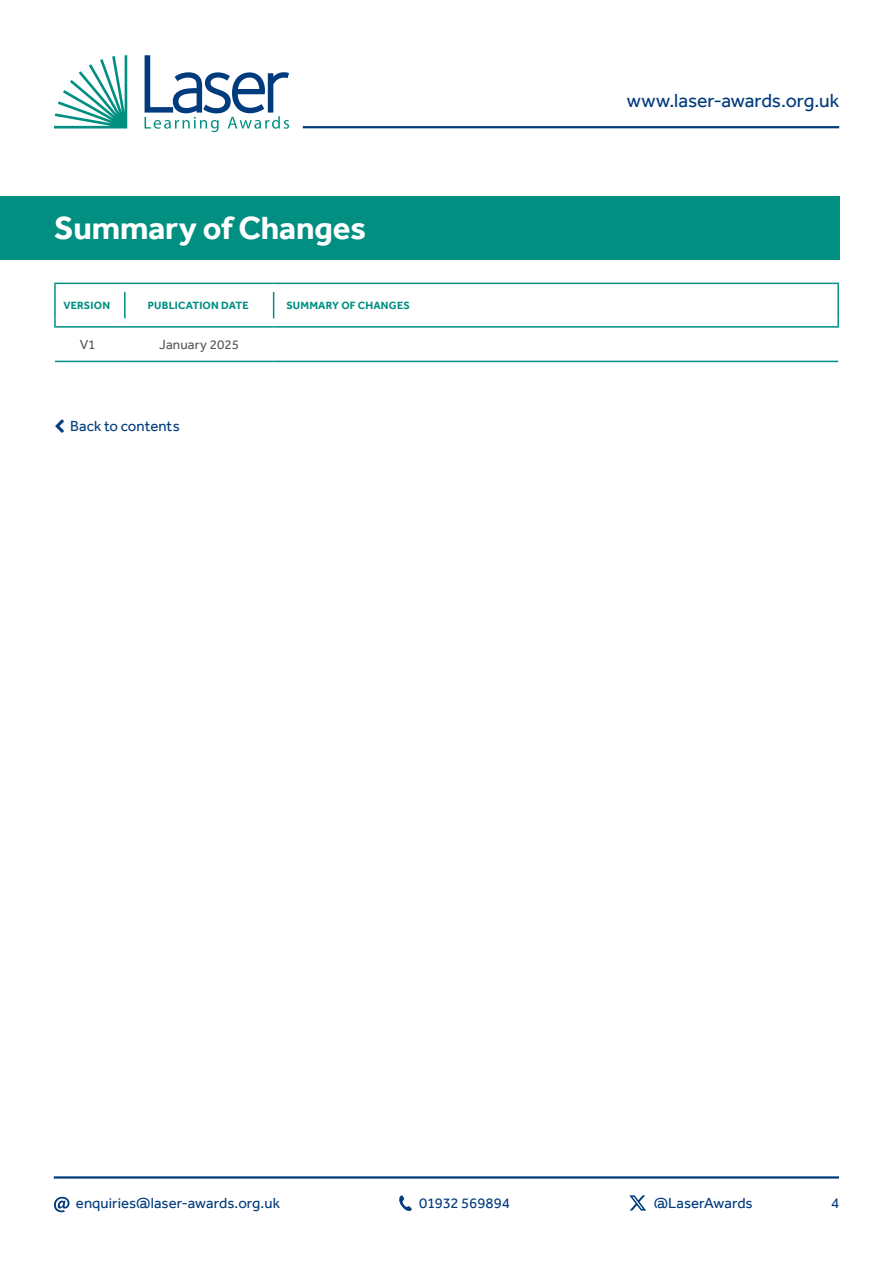
<style>
.page{position:relative;width:893px;height:1263px;background:#fff}
.page>*{position:absolute;margin:0;border:0;box-sizing:border-box;transform-origin:0 0}
.t1{font:700 33px "Effra";letter-spacing:-.005em;color:#fff}
.t2{font:19.5px "Effra";letter-spacing:-.005em;color:#003b7d}
.t3{font:15px "Effra";color:#003b7d}
.t4{font:13.5px "Effra";letter-spacing:.01em;color:#575756}
.t5{font:700 10.8px "Effra";letter-spacing:.02em;color:#008f80}
</style>
<div class="page">
<hr style="left:54px;top:1176px;width:785px;height:2px;background:#003b7d">
<svg style="left:54px;top:55px;width:73px;height:73px"></svg>
<svg style="left:145px;top:55px;width:144px;height:77px"></svg>
<hr style="left:303px;top:126px;width:536px;height:2px;background:#003b7d">
<svg style="left:399px;top:1195px;width:13px;height:16px"></svg>
<svg style="left:54px;top:1197px;width:15px;height:15px"></svg>
<svg style="left:629px;top:1195px;width:17px;height:15px"></svg>
<svg style="left:55px;top:284px;width:783px;height:77px"></svg>
<hr style="left:54px;top:283px;width:71px;height:1px;background:#008f80">
<svg style="left:54px;top:284px;width:2px;height:8px"></svg>
<hr style="left:125px;top:283px;width:149px;height:1px;background:#008f80">
<hr style="left:274px;top:283px;width:565px;height:1px;background:#008f80">
<svg style="left:837px;top:284px;width:2px;height:8px"></svg>
<hr style="left:54px;top:292px;width:2px;height:26px;background:#008f80">
<hr style="left:837px;top:292px;width:2px;height:26px;background:#008f80">
<svg style="left:54px;top:318px;width:2px;height:8px"></svg>
<svg style="left:837px;top:318px;width:2px;height:8px"></svg>
<hr style="left:124px;top:292px;width:2px;height:26px;background:#008f80">
<svg style="left:273px;top:292px;width:1px;height:26px"></svg>
<hr style="left:55px;top:361px;width:70px;height:1px;background:#008f80">
<hr style="left:125px;top:361px;width:149px;height:1px;background:#008f80">
<hr style="left:274px;top:361px;width:564px;height:1px;background:#008f80">
<hr style="left:54px;top:326px;width:71px;height:2px;background:#008f80">
<hr style="left:125px;top:326px;width:149px;height:2px;background:#008f80">
<hr style="left:274px;top:326px;width:565px;height:2px;background:#008f80">
<div style="left:0;top:196px;width:839px;height:63px;background:#008f80"></div>
<h1 class="t1" style="left:54px;top:208px;width:313px">Summary of Changes</h1>
<p class="t5" style="left:63px;top:299px;width:48px">VERSION</p>
<p class="t5" style="left:148px;top:299px;width:102px">PUBLICATION DATE</p>
<p class="t5" style="left:286px;top:299px;width:125px">SUMMARY OF CHANGES</p>
<p class="t4" style="left:80px;top:336px;width:17px">V1</p>
<p class="t4" style="left:159px;top:336px;width:81px">January 2025</p>
<p class="t3" style="left:70px;top:417px;width:111px">Back to contents</p>
<h2 class="t2" style="left:627px;top:89px;width:214px">www.laser-awards.org.uk</h2>
<p class="t3" style="left:76px;top:1194px;width:206px">enquiries@laser-awards.org.uk</p>
<p class="t3" style="left:419px;top:1194px;width:92px">01932 569894</p>
<p class="t3" style="left:654px;top:1194px;width:100px">@LaserAwards</p>
<p class="t3" style="left:831px;top:1194px;width:10px">4</p>
</div>
